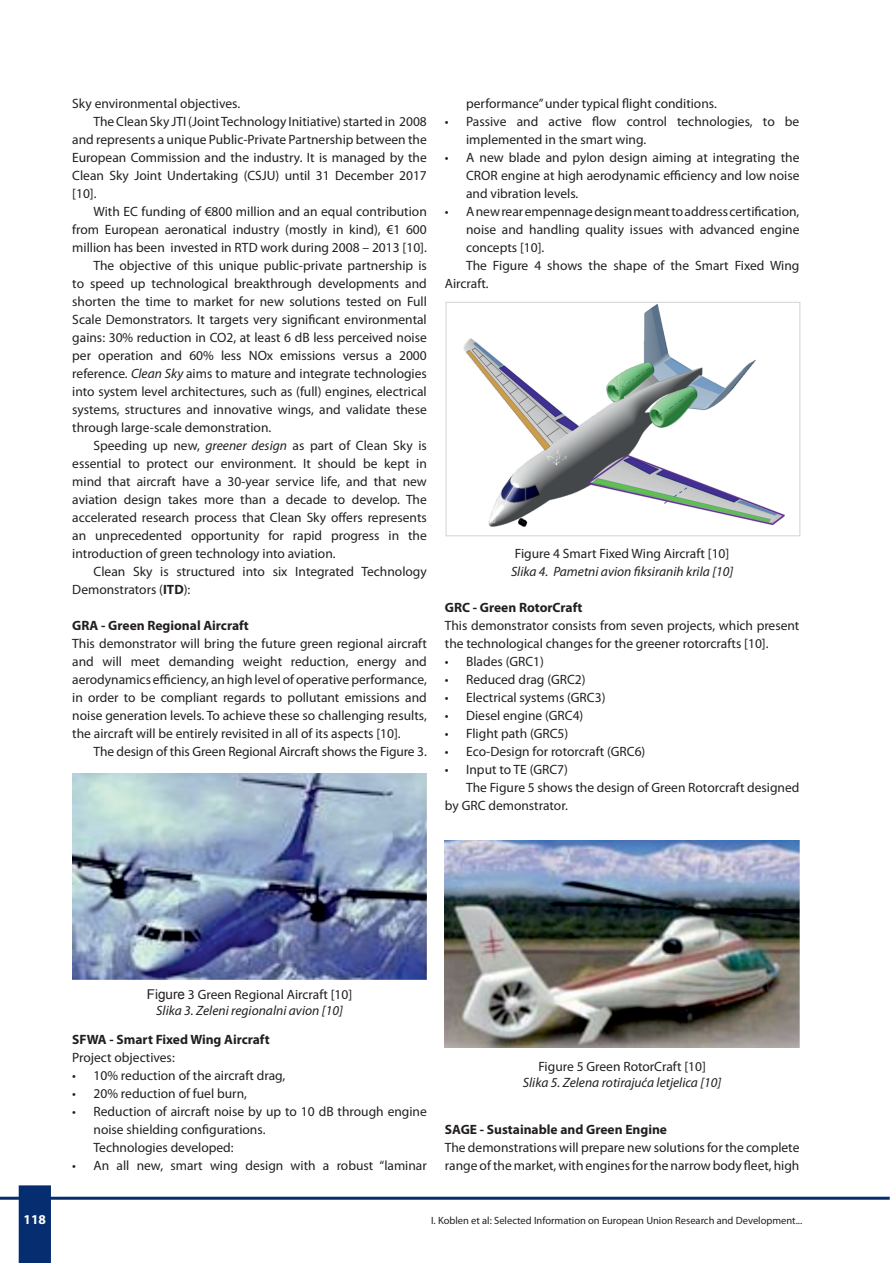
<style>
.page{position:relative;width:893px;height:1263px;background:#fff}
.page>*{position:absolute;margin:0;border:0;box-sizing:border-box;transform-origin:0 0}
.tekst{font:13.5px/18px "Myriad Pro";color:#231f20;text-align:justify}
.bullet{font:13.5px/18px "Myriad Pro";color:#231f20}
.tekst-2{font:italic 13.5px "Myriad Pro";color:#231f20}
.tekst-3{font:700 13.5px "Myriad Pro";color:#231f20}
.t1{font:700 13.5px "Myriad Pro";color:#fff}
.t2{font:10.5px "Myriad Pro";color:#231f20}
.s1{font-style:italic}
.s2{font-weight:700}
.s3{font-family:"Arial"}
</style>
<div class="page">
<hr style="left:0;top:1197px;width:890px;height:3px;background:#052d6f">
<div style="left:19px;top:1185px;width:32px;height:78px;background:#052d6f"></div>
<img style="left:73px;top:774px;width:354px;height:205px">
<img style="left:463px;top:304px;width:322px;height:223px">
<div style="left:446px;top:302px;width:354px;height:234px;border:1px solid #d1d2d4"></div>
<img style="left:445px;top:840px;width:354px;height:208px">
<p class="tekst" style="left:72px;top:94px;width:169px">Sky environmental objectives.</p>
<p class="tekst" style="left:72px;top:112px;width:356px;text-indent:21px">The Clean Sky JTI (Joint Technology Initiative) started in 2008 and represents a unique Public-Private Partnership between the European Commission and the industry. It is managed by the Clean Sky Joint Undertaking (CSJU) until 31 December 2017 [10].</p>
<p class="tekst" style="left:72px;top:202px;width:356px;text-indent:21px">With EC funding of €800 million and an equal contribution from European aeronatical industry (mostly in kind), €1 600 million has been invested in RTD work during 2008 – 2013 [10].</p>
<p class="tekst" style="left:72px;top:256px;width:356px;text-indent:21px">The objective of this unique public-private partnership is to speed up technological breakthrough developments and shorten the time to market for new solutions tested on Full Scale Demonstrators. It targets very significant environmental gains: 30% reduction in CO2, at least 6 dB less perceived noise per operation and 60% less NOx emissions versus a 2000 reference. <span class="s1">Clean Sky</span> aims to mature and integrate technologies into system level architectures, such as (full) engines, electrical systems, structures and innovative wings, and validate these through large-scale demonstration.</p>
<p class="tekst" style="left:72px;top:436px;width:356px;text-indent:21px">Speeding up new, <span class="s1">greener design</span> as part of Clean Sky is essential to protect our environment. It should be kept in mind that aircraft have a 30-year service life, and that new aviation design takes more than a decade to develop. The accelerated research process that Clean Sky offers represents an unprecedented opportunity for rapid progress in the introduction of green technology into aviation.</p>
<p class="tekst" style="left:72px;top:562px;width:356px;text-indent:21px">Clean Sky is structured into six Integrated Technology<br>Demonstrators (<span class="s2">ITD</span>):</p>
<p class="tekst-3" style="left:72px;top:617px;width:178px">GRA - Green Regional Aircraft</p>
<p class="tekst" style="left:72px;top:634px;width:356px">This demonstrator will bring the future green regional aircraft and will meet demanding weight reduction, energy and aerodynamics efficiency, an high level of operative performance, in order to be compliant regards to pollutant emissions and noise generation levels. To achieve these so challenging results, the aircraft will be entirely revisited in all of its aspects [10].</p>
<p class="tekst" style="left:94px;top:742px;width:335px">The design of this Green Regional Aircraft shows the Figure 3.</p>
<p class="bullet" style="left:466px;top:94px;width:252px">performance” under typical flight conditions.</p>
<p class="bullet" style="left:466px;top:112px;width:335px;text-indent:-21px">• Passive and active flow control technologies, to be implemented in the smart wing.</p>
<p class="bullet" style="left:466px;top:148px;width:335px;text-align:justify;text-indent:-21px">• A new blade and pylon design aiming at integrating the CROR engine at high aerodynamic efficiency and low noise and vibration levels.</p>
<p class="bullet" style="left:466px;top:202px;width:335px;text-align:justify;text-indent:-21px">• A new rear empennage design meant to address certification, noise and handling quality issues with advanced engine concepts [10].</p>
<p class="tekst" style="left:445px;top:256px;width:356px;text-indent:21px">The Figure 4 shows the shape of the Smart Fixed Wing<br>Aircraft.</p>
<p class="tekst" style="left:515px;top:544px;width:216px">Figure 4 Smart Fixed Wing Aircraft [10]</p>
<p class="tekst-2" style="left:511px;top:563px;width:224px">Slika 4. Pametni avion fiksiranih krila [10]</p>
<p class="tekst-3" style="left:445px;top:599px;width:139px">GRC - Green RotorCraft</p>
<p class="tekst" style="left:445px;top:616px;width:356px">This demonstrator consists from seven projects, which present the technological changes for the greener rotorcrafts [10].</p>
<p class="bullet" style="left:445px;top:652px;width:101px">• Blades (GRC1)</p>
<p class="bullet" style="left:445px;top:670px;width:142px">• Reduced drag (GRC2)</p>
<p class="bullet" style="left:445px;top:688px;width:162px">• Electrical systems (GRC3)</p>
<p class="bullet" style="left:445px;top:706px;width:140px">• Diesel engine (GRC4)</p>
<p class="bullet" style="left:445px;top:724px;width:125px">• Flight path (GRC5)</p>
<p class="bullet" style="left:445px;top:742px;width:202px">• Eco-Design for rotorcraft (GRC6)</p>
<p class="bullet" style="left:445px;top:760px;width:125px">• Input to TE (GRC7)</p>
<p class="tekst" style="left:445px;top:778px;width:356px;text-indent:21px">The Figure 5 shows the design of Green Rotorcraft designed by GRC demonstrator.</p>
<p class="tekst" style="left:147px;top:985px;width:207px"><span class="s3">Figure</span> 3 Green Regional Aircraft [10]</p>
<p class="tekst-2" style="left:156px;top:1002px;width:188px">Slika 3. Zeleni regionalni avion [10]</p>
<p class="tekst-3" style="left:72px;top:1031px;width:199px">SFWA - Smart Fixed Wing Aircraft</p>
<p class="tekst" style="left:72px;top:1048px;width:104px">Project objectives:</p>
<p class="bullet" style="left:72px;top:1066px;width:215px">• 10% reduction of the aircraft drag,</p>
<p class="bullet" style="left:72px;top:1084px;width:176px">• 20% reduction of fuel burn,</p>
<p class="bullet" style="left:94px;top:1102px;width:335px;text-indent:-21px">• Reduction of aircraft noise by up to 10 dB through engine noise shielding configurations.</p>
<p class="tekst" style="left:94px;top:1138px;width:142px">Technologies developed:</p>
<p class="bullet" style="left:72px;top:1156px;width:356px">• An all new, smart wing design with a robust “laminar</p>
<p class="tekst" style="left:538px;top:1057px;width:169px">Figure 5 Green RotorCraft [10]</p>
<p class="tekst-2" style="left:523px;top:1074px;width:200px">Slika 5. Zelena rotirajuća letjelica [10]</p>
<p class="tekst-3" style="left:445px;top:1121px;width:224px">SAGE - Sustainable and Green Engine</p>
<p class="tekst" style="left:445px;top:1138px;width:356px">The demonstrations will prepare new solutions for the complete range of the market, with engines for the narrow body fleet, high</p>
<p class="t1" style="left:24px;top:1210px;width:24px">118</p>
<p class="t2" style="left:431px;top:1214px;width:373px">I. Koblen et al: Selected Information on European Union Research and Development...</p>
</div>
